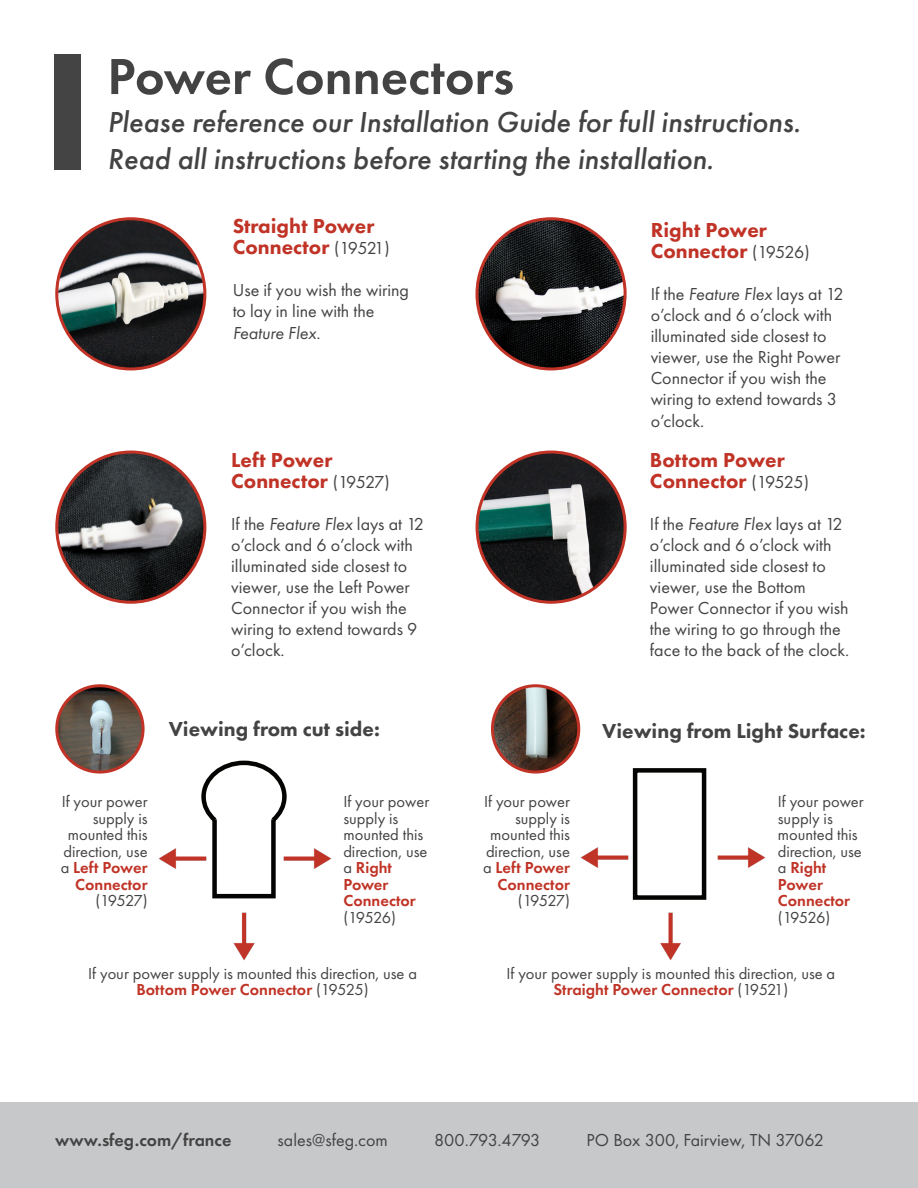
<style>
.page{position:relative;width:918px;height:1188px;background:#fff}
.page>*{position:absolute;margin:0;border:0;box-sizing:border-box;transform-origin:0 0}
.t1{font:600 52.5px "Futura PT";color:#434343}
.t2{font:italic 500 30px "Futura PT";color:#434343}
.t3{font:800 21px "Futura PT";color:#c03326}
.t4{font:800 21px "Futura PT";color:#434343}
.t5{font:18px/21.1px "Futura PT";color:#434343}
.t6{font:600 18px "Futura PT";color:#434343}
.t7{font:italic 18px "Futura PT";color:#434343}
.t8{font:18px "Futura PT";letter-spacing:-.04em;color:#434343}
.t9{font:16.5px/16.5px "Futura PT";color:#434343}
.t10{font:600 16.5px/16.5px "Futura PT";color:#c03326;text-align:right}
.s1{font-weight:400;font-size:18px;color:#434343}
.s2{font-style:normal}
.s3{font-style:italic}
.s4{font-weight:400;color:#434343}
.s5{font-weight:600;color:#c03326}
</style>
<div class="page">
<div style="left:54px;top:54px;width:27px;height:115px;background:#444"></div>
<svg style="left:201px;top:760px;width:86px;height:61px"></svg>
<div style="left:212px;top:817px;width:64px;height:81px;border:4px solid #040503"></div>
<img style="left:283px;top:848px;width:49px;height:21px">
<img style="left:158px;top:848px;width:49px;height:21px">
<img style="left:233px;top:912px;width:22px;height:48px">
<div style="left:633px;top:768px;width:73px;height:132px;border:4px solid #040503"></div>
<img style="left:57px;top:686px;width:86px;height:86px;border-radius:43px">
<div style="left:55px;top:684px;width:90px;height:90px;border:3px solid #c03326;border-radius:50%"></div>
<img style="left:492px;top:686px;width:87px;height:86px;border-radius:43px">
<div style="left:491px;top:684px;width:89px;height:90px;border:3px solid #c03326;border-radius:50%"></div>
<img style="left:717px;top:847px;width:49px;height:21px">
<img style="left:580px;top:847px;width:49px;height:21px">
<img style="left:660px;top:912px;width:21px;height:49px">
<img style="left:57px;top:219px;width:148px;height:150px">
<div style="left:55px;top:217px;width:151px;height:153px;border:3px solid #c03326;border-radius:50%"></div>
<img style="left:478px;top:219px;width:147px;height:150px">
<div style="left:475px;top:217px;width:152px;height:153px;border:3px solid #c03326;border-radius:50%"></div>
<img style="left:57px;top:452px;width:148px;height:150px">
<div style="left:55px;top:451px;width:151px;height:153px;border:3px solid #c03326;border-radius:50%"></div>
<img style="left:477px;top:452px;width:148px;height:150px">
<div style="left:476px;top:451px;width:151px;height:153px;border:3px solid #c03326;border-radius:50%"></div>
<div style="left:0;top:1103px;width:918px;height:85px;background:#c7c8ca"></div>
<p class="t1" style="left:107px;top:44px;width:408px">Power Connectors</p>
<p class="t2" style="left:107px;top:103px;width:695px">Please reference our Installation Guide for full instructions.</p>
<p class="t2" style="left:107px;top:140px;width:608px">Read all instructions before starting the installation.</p>
<p class="t3" style="left:233px;top:213px;width:143px">Straight Power</p>
<p class="t3" style="left:233px;top:234px;width:159px">Connector <span class="s1">(19521)</span></p>
<p class="t5" style="left:233px;top:280px;width:178px">Use if you wish the wiring to lay in line with the</p>
<p class="t7" style="left:233px;top:322px;width:89px">Feature Flex<span class="s2">.</span></p>
<p class="t3" style="left:231px;top:446px;width:103px">Left Power</p>
<p class="t3" style="left:231px;top:467px;width:160px">Connector <span class="s1">(19527)</span></p>
<p class="t5" style="left:231px;top:513px;width:194px">If the <span class="s3">Feature Flex</span> lays at 12 o’clock and 6 o’clock with</p>
<p class="t5" style="left:231px;top:555px;width:188px">illuminated side closest to viewer, use the Left Power<br>Connector if you wish the wiring to extend towards 9 o’clock.</p>
<p class="t3" style="left:651px;top:217px;width:118px">Right Power</p>
<p class="t3" style="left:651px;top:238px;width:161px">Connector <span class="s1">(19526)</span></p>
<p class="t5" style="left:651px;top:284px;width:194px">If the <span class="s3">Feature Flex</span> lays at 12 o’clock and 6 o’clock with</p>
<p class="t5" style="left:651px;top:326px;width:191px">illuminated side closest to viewer, use the Right Power<br>Connector if you wish the wiring to extend towards 3 o’clock.</p>
<p class="t3" style="left:650px;top:446px;width:136px">Bottom Power</p>
<p class="t3" style="left:650px;top:467px;width:161px">Connector <span class="s1">(19525)</span></p>
<p class="t5" style="left:650px;top:513px;width:194px">If the <span class="s3">Feature Flex</span> lays at 12 o’clock and 6 o’clock with</p>
<p class="t5" style="left:650px;top:555px;width:177px">illuminated side closest to viewer, use the Bottom</p>
<p class="t5" style="left:650px;top:597px;width:201px">Power Connector if you wish the wiring to go through the face to the back of the clock.</p>
<p class="t9" style="left:62px;top:793px;width:87px;text-align:right">If your power supply is</p>
<p class="t9" style="left:68px;top:826px;width:81px">mounted this</p>
<p class="t10" style="left:61px;top:843px;width:88px"><span class="s4">direction, use a</span> Left Power<br>Connector</p>
<p class="t9" style="left:95px;top:892px;width:54px">(19527)</p>
<p class="t4" style="left:169px;top:716px;width:213px">Viewing from cut side:</p>
<p class="t4" style="left:602px;top:718px;width:265px">Viewing from Light Surface:</p>
<p class="t9" style="left:343px;top:793px;width:87px">If your power supply is mounted this</p>
<p class="t9" style="left:343px;top:843px;width:86px">direction, use a <span class="s5">Right</span></p>
<p class="t10" style="left:343px;top:876px;width:47px">Power</p>
<p class="t10" style="left:343px;top:892px;width:74px">Connector</p>
<p class="t9" style="left:343px;top:909px;width:54px">(19526)</p>
<p class="t9" style="left:484px;top:793px;width:87px;text-align:right">If your power supply is</p>
<p class="t9" style="left:490px;top:826px;width:81px">mounted this</p>
<p class="t10" style="left:483px;top:843px;width:88px"><span class="s4">direction, use a</span> Left Power<br>Connector</p>
<p class="t9" style="left:518px;top:892px;width:54px">(19527)</p>
<p class="t9" style="left:778px;top:793px;width:87px">If your power supply is mounted this</p>
<p class="t9" style="left:778px;top:843px;width:86px">direction, use a <span class="s5">Right</span></p>
<p class="t10" style="left:778px;top:876px;width:47px">Power</p>
<p class="t10" style="left:778px;top:892px;width:74px">Connector</p>
<p class="t9" style="left:778px;top:909px;width:54px">(19526)</p>
<p class="t9" style="left:88px;top:965px;width:330px">If your power supply is mounted this direction, use a</p>
<p class="t10" style="left:136px;top:982px;width:234px">Bottom Power Connector <span class="s4">(19525)</span></p>
<p class="t9" style="left:506px;top:965px;width:330px">If your power supply is mounted this direction, use a</p>
<p class="t10" style="left:553px;top:982px;width:236px">Straight Power Connector <span class="s4">(19521)</span></p>
<p class="t6" style="left:55px;top:1129px;width:178px">www.sfeg.com/france</p>
<p class="t5" style="left:278px;top:1130px;width:112px">sales@sfeg.com</p>
<p class="t8" style="left:434px;top:1130px;width:108px">800.793.4793</p>
<p class="t5" style="left:587px;top:1130px;width:239px">PO Box 300, Fairview, TN 37062</p>
</div>
